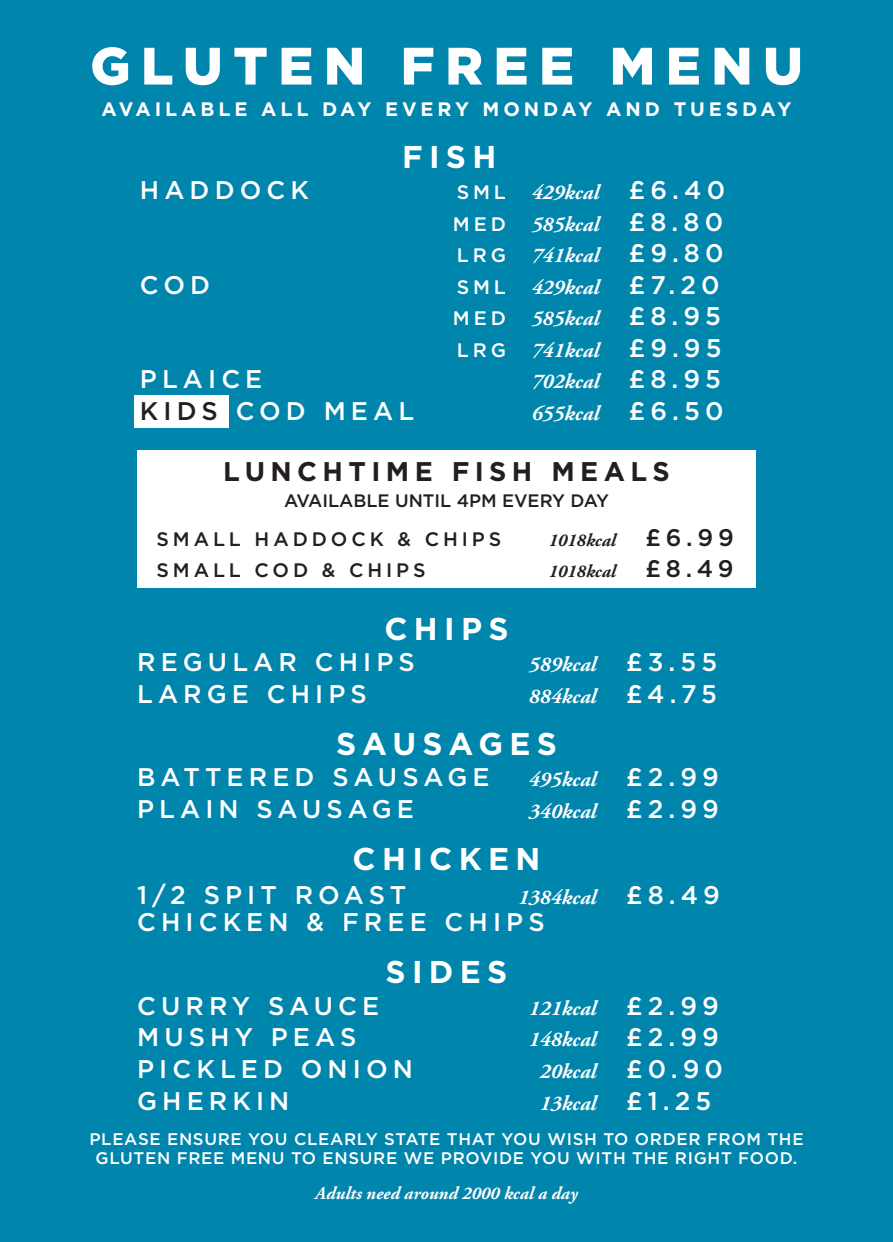
<style>
.page{position:relative;width:893px;height:1242px;background:#0085ad}
.page>*{position:absolute;margin:0;border:0;box-sizing:border-box;transform-origin:0 0}
.t1{font:900 52.5px "Gotham";letter-spacing:.2em;color:#fff}
.t2{font:700 31.5px "Gotham";letter-spacing:.2em;color:#fff}
.t3{font:700 27px "Gotham";letter-spacing:.2em;color:#231f20}
.t4{font:500 25.5px "Gotham";letter-spacing:.2em;color:#fff}
.t5{font:italic 700 21px/31.5px "Adobe Garamond Pro";color:#fff;text-align:justify}
.t6{font:700 19.5px "Gotham";letter-spacing:.2em;color:#fff}
.t7{font:500 19.5px "Gotham";letter-spacing:.2em;color:#231f20}
.t8{font:italic 700 18px "Adobe Garamond Pro";color:#fff}
.t9{font:italic 700 18px "Adobe Garamond Pro";color:#231f20}
.t10{font:500 18px "Gotham";color:#231f20}
.t11{font:500 16.8px/19.2px "Gotham";letter-spacing:.04em;color:#fff;text-align:center}
.s1{font-family:"Gotham";font-weight:500;font-style:normal;font-size:19.5px}
.s2{font-family:"Gotham";font-weight:500;font-style:normal;font-size:25.5px}
.s3{color:#231f20}
.s4{font-family:"Gotham";font-weight:500;font-style:normal;font-size:24px}
</style>
<div class="page">
<div style="left:134px;top:395px;width:95px;height:33px;background:#fff"></div>
<div style="left:137px;top:450px;width:619px;height:137px;background:#fff"></div>
<h1 class="t1" style="left:90px;top:30px;width:714px">GLUTEN FREE MENU</h1>
<p class="t6" style="left:101px;top:97px;width:692px">AVAILABLE ALL DAY EVERY MONDAY AND TUESDAY</p>
<h2 class="t2" style="left:402px;top:138px;width:96px">FISH</h2>
<p class="t4" style="left:140px;top:173px;width:171px">HADDOCK</p>
<p class="t5" style="left:453px;top:177px;width:274px"><span class="s1">SML</span> 429kcal <span class="s2">£6.40<br></span><span class="s1">MED</span> 585kcal <span class="s2">£8.80<br></span><span class="s1">LRG</span> 741kcal <span class="s2">£9.80</span></p>
<p class="t4" style="left:140px;top:268px;width:72px">COD</p>
<p class="t5" style="left:453px;top:272px;width:270px"><span class="s1">SML</span> 429kcal <span class="s2">£7.20<br></span><span class="s1">MED</span> 585kcal <span class="s2">£8.95<br></span><span class="s1">LRG</span> 741kcal <span class="s2">£9.95</span></p>
<p class="t4" style="left:140px;top:362px;width:124px">PLAICE</p>
<p class="t5" style="left:532px;top:366px;width:191px">702kcal <span class="s2">£ 8 . 9 5</span></p>
<p class="t4" style="left:140px;top:394px;width:276px"><span class="s3">KIDS</span> COD MEAL</p>
<p class="t5" style="left:532px;top:398px;width:193px">655kcal <span class="s2">£ 6 . 5 0</span></p>
<p class="t3" style="left:223px;top:456px;width:448px">LUNCHTIME FISH MEALS</p>
<p class="t10" style="left:284px;top:489px;width:326px">AVAILABLE UNTIL 4PM EVERY DAY</p>
<p class="t7" style="left:156px;top:526px;width:346px">SMALL HADDOCK &amp; CHIPS</p>
<p class="t9" style="left:549px;top:530px;width:187px">1018kcal <span class="s4">£ 6 . 9 9</span></p>
<p class="t7" style="left:156px;top:558px;width:271px">SMALL COD &amp; CHIPS</p>
<p class="t9" style="left:549px;top:561px;width:187px">1018kcal <span class="s4">£ 8 . 4 9</span></p>
<h2 class="t2" style="left:384px;top:610px;width:126px">CHIPS</h2>
<p class="t4" style="left:137px;top:645px;width:279px">REGULAR CHIPS</p>
<p class="t5" style="left:529px;top:649px;width:190px">589kcal <span class="s2">£ 3 . 5 5</span></p>
<p class="t4" style="left:137px;top:677px;width:231px">LARGE CHIPS</p>
<p class="t5" style="left:529px;top:680px;width:190px">884kcal <span class="s2">£ 4 . 7 5</span></p>
<h2 class="t2" style="left:336px;top:725px;width:222px">SAUSAGES</h2>
<p class="t4" style="left:137px;top:760px;width:354px">BATTERED SAUSAGE</p>
<p class="t5" style="left:529px;top:764px;width:191px">495kcal <span class="s2">£ 2 . 9 9</span></p>
<p class="t4" style="left:137px;top:792px;width:278px">PLAIN SAUSAGE</p>
<p class="t5" style="left:529px;top:795px;width:191px">340kcal <span class="s2">£ 2 . 9 9</span></p>
<h2 class="t2" style="left:353px;top:840px;width:189px">CHICKEN</h2>
<p class="t4" style="left:137px;top:878px;width:271px">1/2 SPIT ROAST</p>
<p class="t5" style="left:518px;top:882px;width:203px">1384kcal <span class="s2">£ 8 . 4 9</span></p>
<p class="t4" style="left:137px;top:905px;width:409px">CHICKEN &amp; FREE CHIPS</p>
<h2 class="t2" style="left:386px;top:954px;width:123px">SIDES</h2>
<p class="t4" style="left:137px;top:989px;width:243px">CURRY SAUCE</p>
<p class="t5" style="left:529px;top:993px;width:191px">121kcal <span class="s2">£ 2 . 9 9</span></p>
<p class="t4" style="left:137px;top:1020px;width:221px">MUSHY PEAS</p>
<p class="t5" style="left:529px;top:1024px;width:191px">148kcal <span class="s2">£ 2 . 9 9</span></p>
<p class="t4" style="left:137px;top:1052px;width:277px">PICKLED ONION</p>
<p class="t5" style="left:540px;top:1056px;width:185px">20kcal <span class="s2">£0.90</span></p>
<p class="t4" style="left:137px;top:1083px;width:154px">GHERKIN</p>
<p class="t5" style="left:540px;top:1087px;width:173px">13kcal <span class="s2">£1.25</span></p>
<p class="t11" style="left:89px;top:1129px;width:716px">PLEASE ENSURE YOU CLEARLY STATE THAT YOU WISH TO ORDER FROM THE<br>GLUTEN FREE MENU TO ENSURE WE PROVIDE YOU WITH THE RIGHT FOOD.</p>
<p class="t8" style="left:315px;top:1183px;width:264px">Adults need around 2000 kcal a day</p>
</div>
